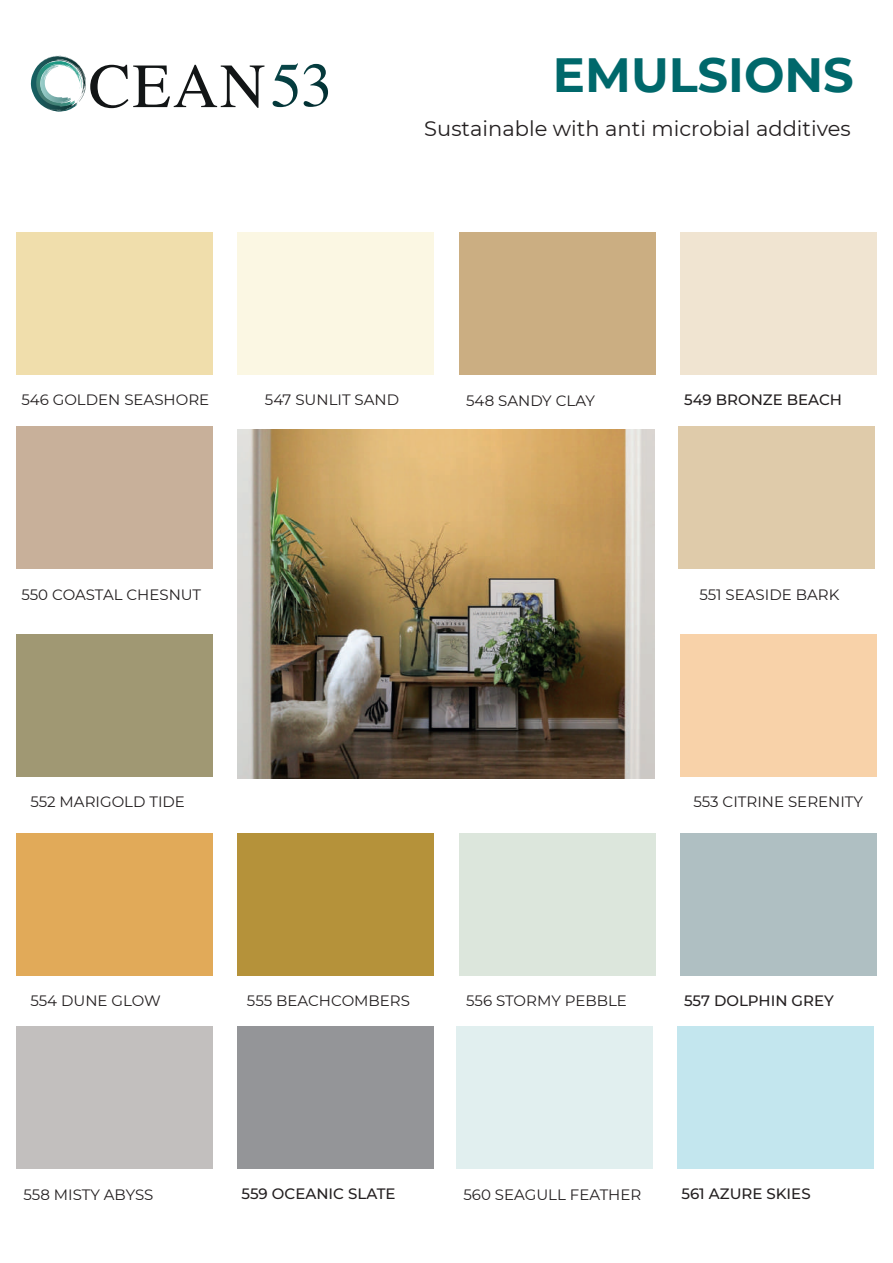
<style>
.page{position:relative;width:893px;height:1263px;background:#fff}
.page>*{position:absolute;margin:0;border:0;box-sizing:border-box;transform-origin:0 0}
.t1{font:62.85px "Times";color:#121516}
.t2{font:700 48px "Montserrat";color:#00686b}
.t3{font:21px "Montserrat";color:#231f20}
.t4{font:15px "Montserrat";color:#231f20}
.t5{font:500 15px "Montserrat";color:#231f20}
</style>
<div class="page">
<div style="left:238px;top:833px;width:196px;height:142px;background:#b5923a"></div>
<div style="left:459px;top:833px;width:196px;height:142px;background:#dce6dc"></div>
<div style="left:680px;top:833px;width:196px;height:142px;background:#afbfc2"></div>
<div style="left:17px;top:833px;width:196px;height:142px;background:#e1aa59"></div>
<div style="left:16px;top:1026px;width:196px;height:142px;background:#c2bfbe"></div>
<div style="left:237px;top:1026px;width:196px;height:142px;background:#949598"></div>
<div style="left:456px;top:1026px;width:196px;height:142px;background:#e1efef"></div>
<div style="left:677px;top:1026px;width:196px;height:142px;background:#c3e6ee"></div>
<div style="left:238px;top:233px;width:196px;height:142px;background:#fbf7e3"></div>
<div style="left:459px;top:233px;width:196px;height:142px;background:#cbae82"></div>
<div style="left:680px;top:233px;width:196px;height:142px;background:#f0e4d1"></div>
<div style="left:17px;top:233px;width:196px;height:142px;background:#f0deac"></div>
<div style="left:17px;top:427px;width:196px;height:142px;background:#c8b09a"></div>
<div style="left:678px;top:427px;width:197px;height:142px;background:#dfcbaa"></div>
<div style="left:680px;top:635px;width:196px;height:142px;background:#f8d2a9"></div>
<div style="left:17px;top:635px;width:196px;height:142px;background:#a09873"></div>
<svg style="left:31px;top:55px;width:53px;height:57px"></svg>
<svg style="left:273px;top:63px;width:25px;height:44px"></svg>
<svg style="left:304px;top:64px;width:24px;height:43px"></svg>
<img style="left:237px;top:430px;width:417px;height:349px">
<h1 class="t1" style="left:89px;top:27px;width:178px">CEAN</h1>
<h2 class="t2" style="left:553px;top:40px;width:302px">EMULSIONS</h2>
<h3 class="t3" style="left:424px;top:114px;width:428px">Sustainable with anti microbial additives</h3>
<p class="t4" style="left:21px;top:390px;width:189px">546 GOLDEN SEASHORE</p>
<p class="t4" style="left:265px;top:390px;width:136px">547 SUNLIT SAND</p>
<p class="t4" style="left:466px;top:390px;width:130px">548 SANDY CLAY</p>
<p class="t5" style="left:684px;top:390px;width:160px">549 BRONZE BEACH</p>
<p class="t4" style="left:21px;top:584px;width:181px">550 COASTAL CHESNUT</p>
<p class="t4" style="left:699px;top:584px;width:141px">551 SEASIDE BARK</p>
<p class="t4" style="left:30px;top:791px;width:156px">552 MARIGOLD TIDE</p>
<p class="t4" style="left:693px;top:791px;width:171px">553 CITRINE SERENITY</p>
<p class="t4" style="left:30px;top:990px;width:132px">554 DUNE GLOW</p>
<p class="t4" style="left:247px;top:990px;width:165px">555 BEACHCOMBERS</p>
<p class="t4" style="left:466px;top:991px;width:162px">556 STORMY PEBBLE</p>
<p class="t5" style="left:684px;top:990px;width:151px">557 DOLPHIN GREY</p>
<p class="t4" style="left:24px;top:1184px;width:131px">558 MISTY ABYSS</p>
<p class="t5" style="left:241px;top:1183px;width:156px">559 OCEANIC SLATE</p>
<p class="t4" style="left:463px;top:1184px;width:179px">560 SEAGULL FEATHER</p>
<p class="t5" style="left:681px;top:1183px;width:131px">561 AZURE SKIES</p>
</div>
